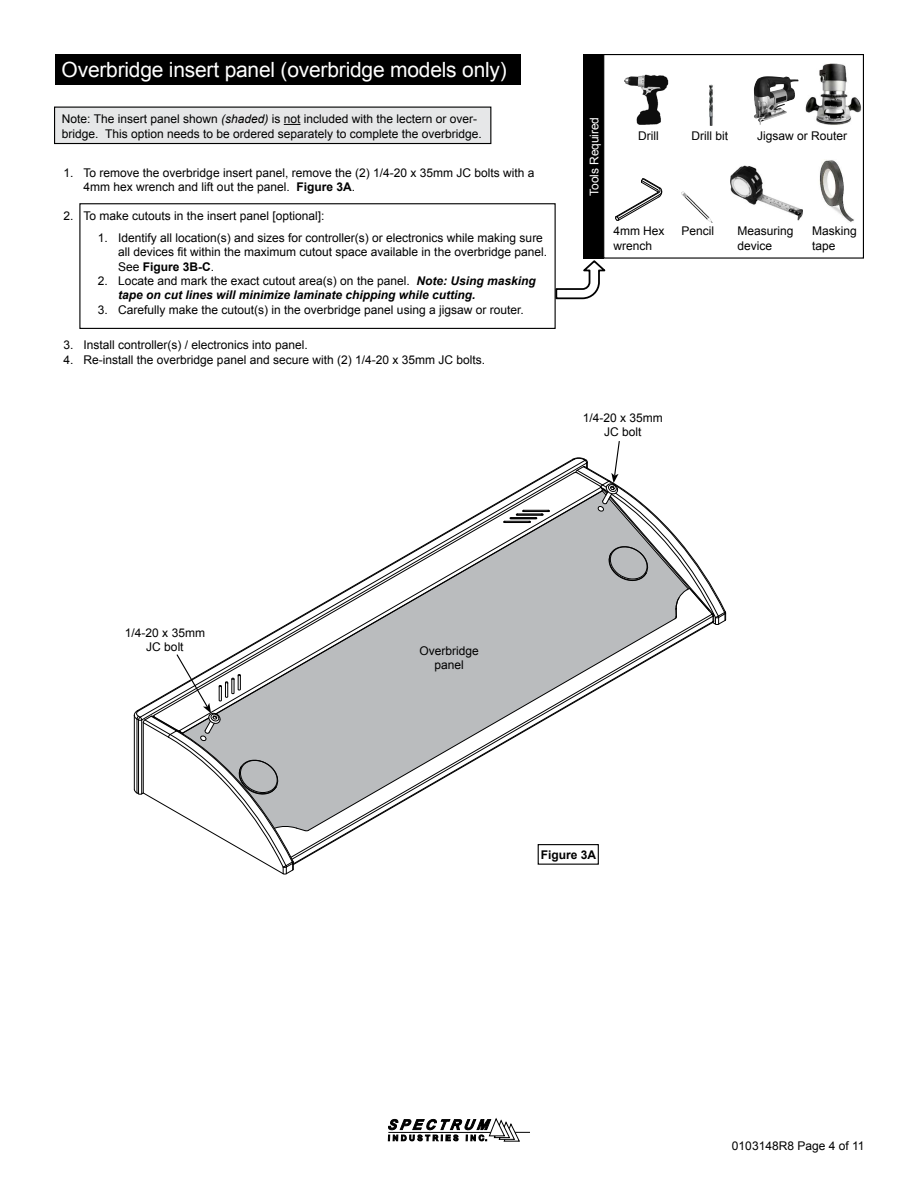
<style>
.page{position:relative;width:918px;height:1188px;background:#fff}
.page>*{position:absolute;margin:0;border:0;box-sizing:border-box;transform-origin:0 0}
.t1{font:21px "Arial";letter-spacing:-.01em;color:#fff}
.t2{font:12px/14.4px "Arial";color:#000}
.t3{font:italic 700 12px/14.4px "Arial";color:#000}
.t4{font:12px "Arial";letter-spacing:-.01em;color:#fff}
.t5{font:700 12px "Arial";color:#000}
.s1{font-style:italic}
.s2{font-weight:700}
.s3{font-weight:400;font-style:normal}
</style>
<div class="page">
<svg style="left:309px;top:626px;width:399px;height:239px"></svg>
<svg style="left:309px;top:715px;width:294px;height:17px"></svg>
<svg style="left:309px;top:472px;width:266px;height:244px"></svg>
<svg style="left:236px;top:490px;width:367px;height:225px"></svg>
<div style="left:79px;top:203px;width:477px;height:126px;border:1px solid #000"></div>
<svg style="left:555px;top:260px;width:50px;height:39px"></svg>
<div style="left:584px;top:54px;width:20px;height:205px;background:#000"></div>
<div style="left:603px;top:54px;width:261px;height:205px;background:#fff;border:1px solid #000"></div>
<img style="left:805px;top:63px;width:56px;height:62px">
<img style="left:754px;top:76px;width:41px;height:49px">
<img style="left:730px;top:165px;width:72px;height:56px">
<svg style="left:615px;top:178px;width:47px;height:43px"></svg>
<img style="left:624px;top:74px;width:45px;height:51px">
<img style="left:819px;top:160px;width:35px;height:62px">
<img style="left:709px;top:85px;width:4px;height:40px">
<img style="left:682px;top:191px;width:30px;height:31px">
<div style="left:55px;top:54px;width:466px;height:30px;background:#000"></div>
<svg style="left:59px;top:84px;width:450px;height:1px"></svg>
<div style="left:55px;top:107px;width:436px;height:37px;background:#e6e7e8"></div>
<svg style="left:284px;top:124px;width:16px;height:1px"></svg>
<div style="left:54px;top:107px;width:437px;height:37px;border:1px solid #000"></div>
<div style="left:538px;top:845px;width:60px;height:19px;background:#fff"></div>
<div style="left:538px;top:844px;width:61px;height:21px;border:1px solid #000"></div>
<svg style="left:133px;top:653px;width:176px;height:222px"></svg>
<svg style="left:572px;top:441px;width:155px;height:185px"></svg>
<svg style="left:388px;top:1117px;width:142px;height:25px"></svg>
<h1 class="t1" style="left:62px;top:56px;width:447px">Overbridge insert panel (overbridge models only)</h1>
<p class="t2" style="left:62px;top:112px;width:422px">Note: The insert panel shown <span class="s1">(shaded)</span> is not included with the lectern or over&shy;bridge. This option needs to be ordered separately to complete the overbridge.</p>
<p class="t2" style="left:84px;top:165px;width:452px;text-indent:-20px">1. To remove the overbridge insert panel, remove the (2) 1/4-20 x 35mm JC bolts with a<br>4mm hex wrench and lift out the panel. <span class="s2">Figure 3A</span>.</p>
<p class="t2" style="left:63px;top:209px;width:263px">2. To make cutouts in the insert panel [optional]:</p>
<p class="t2" style="left:118px;top:231px;width:430px;text-indent:-20px">1. Identify all location(s) and sizes for controller(s) or electronics while making sure all devices fit within the maximum cutout space available in the overbridge panel.<br>See <span class="s2">Figure 3B-C</span>.</p>
<p class="t3" style="left:118px;top:274px;width:419px;text-indent:-20px"><span class="s3">2. Locate and mark the exact cutout area(s) on the panel.</span> Note: Using masking tape on cut lines will minimize laminate chipping while cutting.</p>
<p class="t2" style="left:98px;top:303px;width:427px">3. Carefully make the cutout(s) in the overbridge panel using a jigsaw or router.</p>
<p class="t2" style="left:63px;top:338px;width:246px">3. Install controller(s) / electronics into panel.</p>
<p class="t2" style="left:63px;top:353px;width:423px">4. Re-install the overbridge panel and secure with (2) 1/4-20 x 35mm JC bolts.</p>
<p class="t4" style="left:586px;top:196px;width:80px;rotate:-90deg">Tools Required</p>
<p class="t2" style="left:638px;top:128px;width:22px">Drill</p>
<p class="t2" style="left:757px;top:128px;width:92px">Jigsaw or Router</p>
<p class="t2" style="left:692px;top:128px;width:38px">Drill bit</p>
<p class="t2" style="left:613px;top:224px;width:53px">4mm Hex wrench</p>
<p class="t2" style="left:681px;top:224px;width:34px">Pencil</p>
<p class="t2" style="left:812px;top:224px;width:46px">Masking tape</p>
<p class="t2" style="left:737px;top:224px;width:58px">Measuring device</p>
<p class="t2" style="left:583px;top:411px;width:82px;text-align:center">1/4-20 x 35mm<br>JC bolt</p>
<p class="t2" style="left:125px;top:626px;width:82px;text-align:center">1/4-20 x 35mm<br>JC bolt</p>
<p class="t2" style="left:420px;top:643px;width:61px;text-align:center">Overbridge panel</p>
<p class="t5" style="left:541px;top:847px;width:57px">Figure 3A</p>
<p class="t2" style="left:732px;top:1139px;width:134px">0103148R8 Page 4 of 11</p>
</div>
